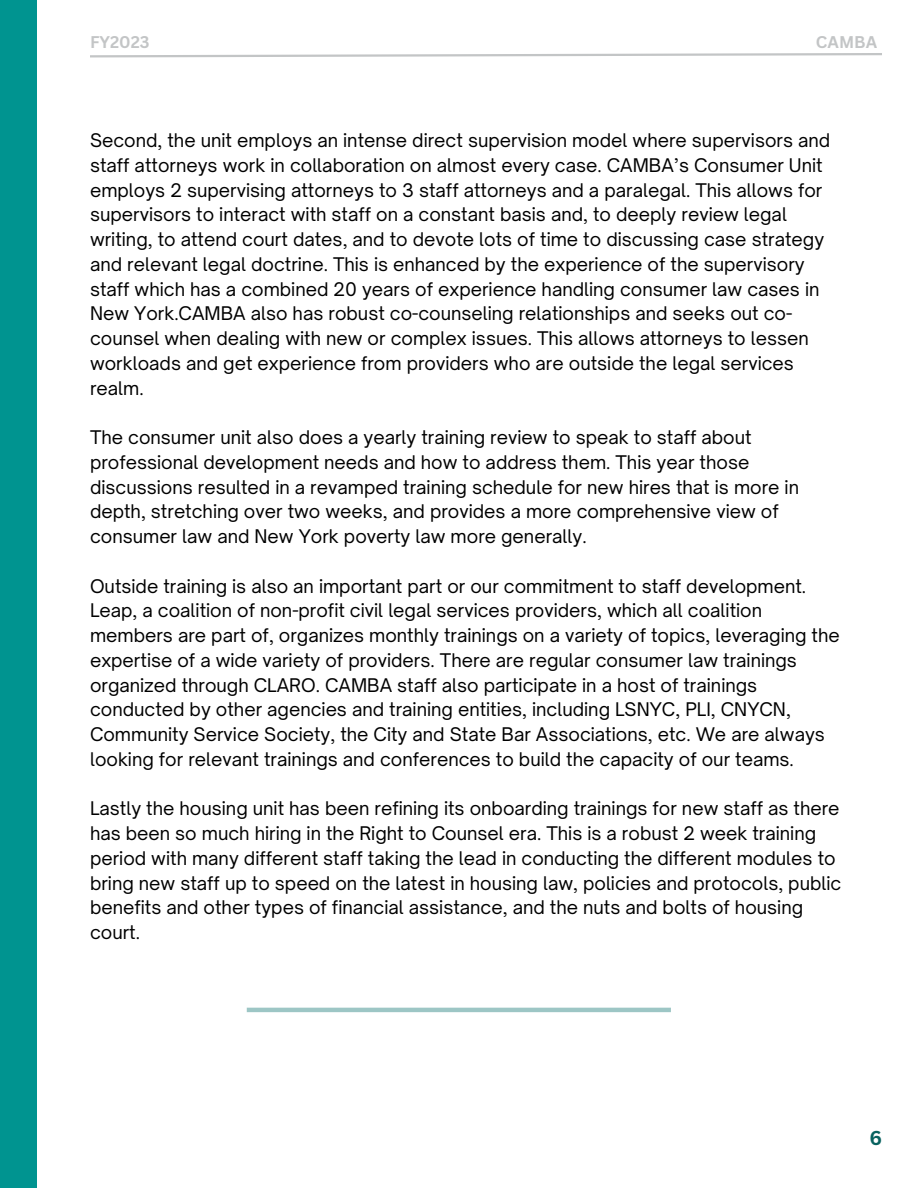
<style>
.page{position:relative;width:918px;height:1188px;background:#fff}
.page>*{position:absolute;margin:0;border:0;box-sizing:border-box;transform-origin:0 0}
.t1{font:700 19.5px "Canva Sans";color:#08625f}
.t2{font:18px/24.8px "Open Sauce One";color:#000}
.t3{font:700 16.5px "Canva Sans";color:#c3c5c6}
</style>
<div class="page">
<div style="left:0;top:0;width:37px;height:1188px;background:#009490"></div>
<svg style="left:90px;top:53px;width:792px;height:5px"></svg>
<hr style="left:247px;top:1008px;width:424px;height:4px;background:#9dc6c5">
<p class="t3" style="left:90px;top:31px;width:61px">FY2023</p>
<p class="t3" style="left:816px;top:31px;width:63px">CAMBA</p>
<p class="t2" style="left:90px;top:128px;width:742px">Second, the unit employs an intense direct supervision model where supervisors and staff attorneys work in collaboration on almost every case. CAMBA’s Consumer Unit employs 2 supervising attorneys to 3 staff attorneys and a paralegal. This allows for supervisors to interact with staff on a constant basis and, to deeply review legal writing, to attend court dates, and to devote lots of time to discussing case strategy and relevant legal doctrine. This is enhanced by the experience of the supervisory staff which has a combined 20 years of experience handling consumer law cases in New York.CAMBA also has robust co-counseling relationships and seeks out co&shy;counsel when dealing with new or complex issues. This allows attorneys to lessen workloads and get experience from providers who are outside the legal services realm.</p>
<p class="t2" style="left:90px;top:425px;width:711px">The consumer unit also does a yearly training review to speak to staff about professional development needs and how to address them. This year those discussions resulted in a revamped training schedule for new hires that is more in depth, stretching over two weeks, and provides a more comprehensive view of consumer law and New York poverty law more generally.</p>
<p class="t2" style="left:90px;top:573px;width:751px">Outside training is also an important part or our commitment to staff development.<br>Leap, a coalition of non-profit civil legal services providers, which all coalition members are part of, organizes monthly trainings on a variety of topics, leveraging the expertise of a wide variety of providers. There are regular consumer law trainings organized through CLARO. CAMBA staff also participate in a host of trainings conducted by other agencies and training entities, including LSNYC, PLI, CNYCN, Community Service Society, the City and State Bar Associations, etc. We are always looking for relevant trainings and conferences to build the capacity of our teams.</p>
<p class="t2" style="left:90px;top:796px;width:753px">Lastly the housing unit has been refining its onboarding trainings for new staff as there has been so much hiring in the Right to Counsel era. This is a robust 2 week training period with many different staff taking the lead in conducting the different modules to bring new staff up to speed on the latest in housing law, policies and protocols, public benefits and other types of financial assistance, and the nuts and bolts of housing court.</p>
<p class="t1" style="left:869px;top:1124px;width:14px">6</p>
</div>
